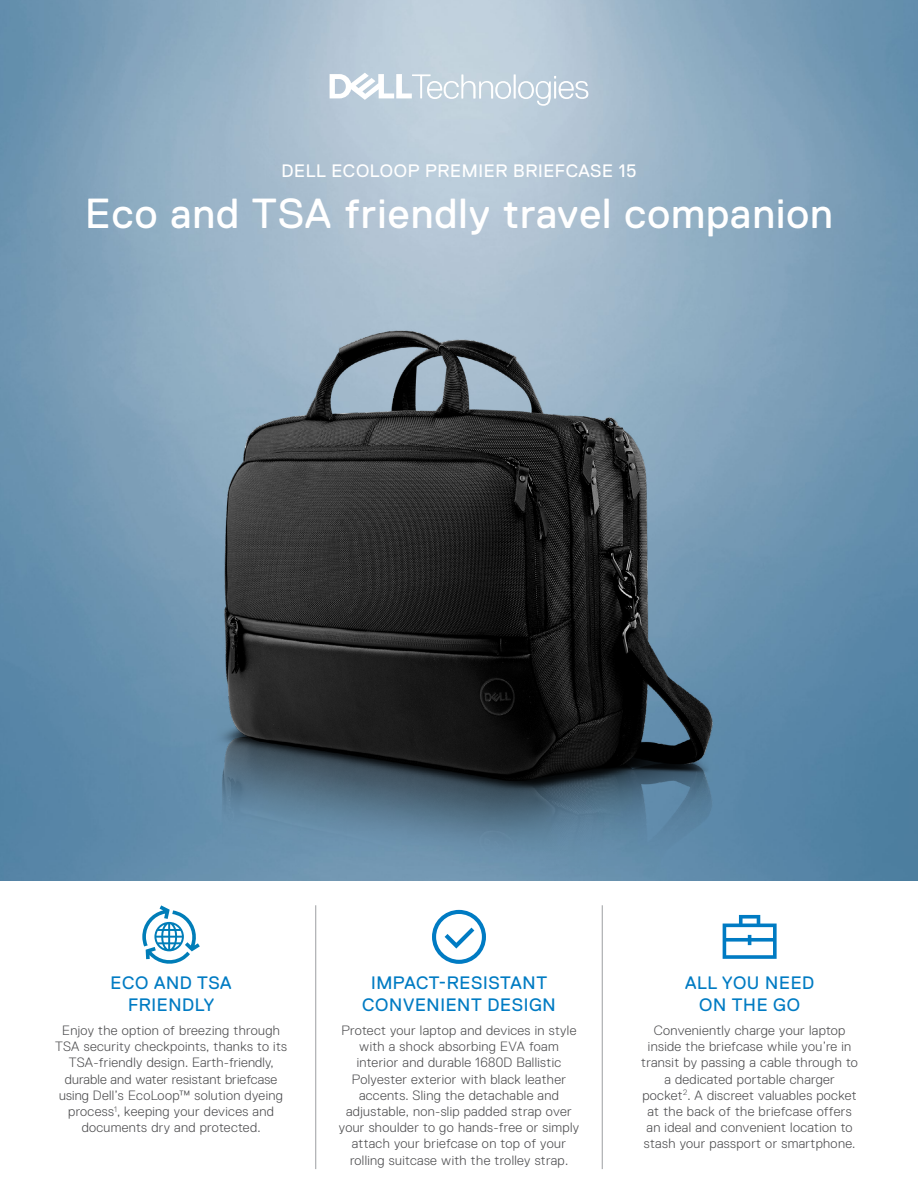
<style>
.page{position:relative;width:918px;height:1188px;background:#fff}
.page>*{position:absolute;margin:0;border:0;box-sizing:border-box;transform-origin:0 0}
.t1{font:42px "Dell Replica";letter-spacing:.025em;color:#fff}
.t2{font:18px/21.6px "Dell Replica";letter-spacing:.035em;color:#007bc3;text-align:center}
.t3{font:18px "Dell Replica";letter-spacing:.035em;color:#fff}
.t4{font:300 13.5px/16.2px "Dell Replica";letter-spacing:.025em;color:#4d4d4f;text-align:center}
</style>
<div class="page">
<img style="left:0;top:0;width:918px;height:881px">
<img style="left:7px;top:274px;width:904px;height:603px">
<hr style="left:315px;top:905px;width:1px;height:264px;background:#a7a9ac">
<hr style="left:602px;top:905px;width:1px;height:264px;background:#a7a9ac">
<svg style="left:330px;top:73px;width:258px;height:33px"></svg>
<svg style="left:432px;top:910px;width:54px;height:54px"></svg>
<svg style="left:723px;top:915px;width:54px;height:44px"></svg>
<svg style="left:142px;top:905px;width:58px;height:59px"></svg>
<h2 class="t3" style="left:282px;top:161px;width:356px">DELL ECOLOOP PREMIER BRIEFCASE 15</h2>
<h1 class="t1" style="left:85px;top:190px;width:749px">Eco and TSA friendly travel companion</h1>
<h2 class="t2" style="left:111px;top:972px;width:123px">ECO AND TSA<br>FRIENDLY</h2>
<p class="t4" style="left:55px;top:1022px;width:233px">Enjoy the option of breezing through TSA security checkpoints, thanks to its TSA-friendly design. Earth-friendly, durable and water resistant briefcase using Dell’s EcoLoop™ solution dyeing process<sup>1</sup>, keeping your devices and documents dry and protected.</p>
<p class="t4" style="left:641px;top:1022px;width:218px">Conveniently charge your laptop inside the briefcase while you’re in transit by passing a cable through to a dedicated portable charger pocket<sup>2</sup>. A discreet valuables pocket at the back of the briefcase offers an ideal and convenient location to stash your passport or smartphone.</p>
<h2 class="t2" style="left:362px;top:972px;width:195px">IMPACT-RESISTANT<br>CONVENIENT DESIGN</h2>
<h2 class="t2" style="left:685px;top:972px;width:131px">ALL YOU NEED<br>ON THE GO</h2>
<p class="t4" style="left:339px;top:1022px;width:242px">Protect your laptop and devices in style with a shock absorbing EVA foam interior and durable 1680D Ballistic Polyester exterior with black leather accents. Sling the detachable and adjustable, non-slip padded strap over your shoulder to go hands-free or simply attach your briefcase on top of your rolling suitcase with the trolley strap.</p>
</div>
